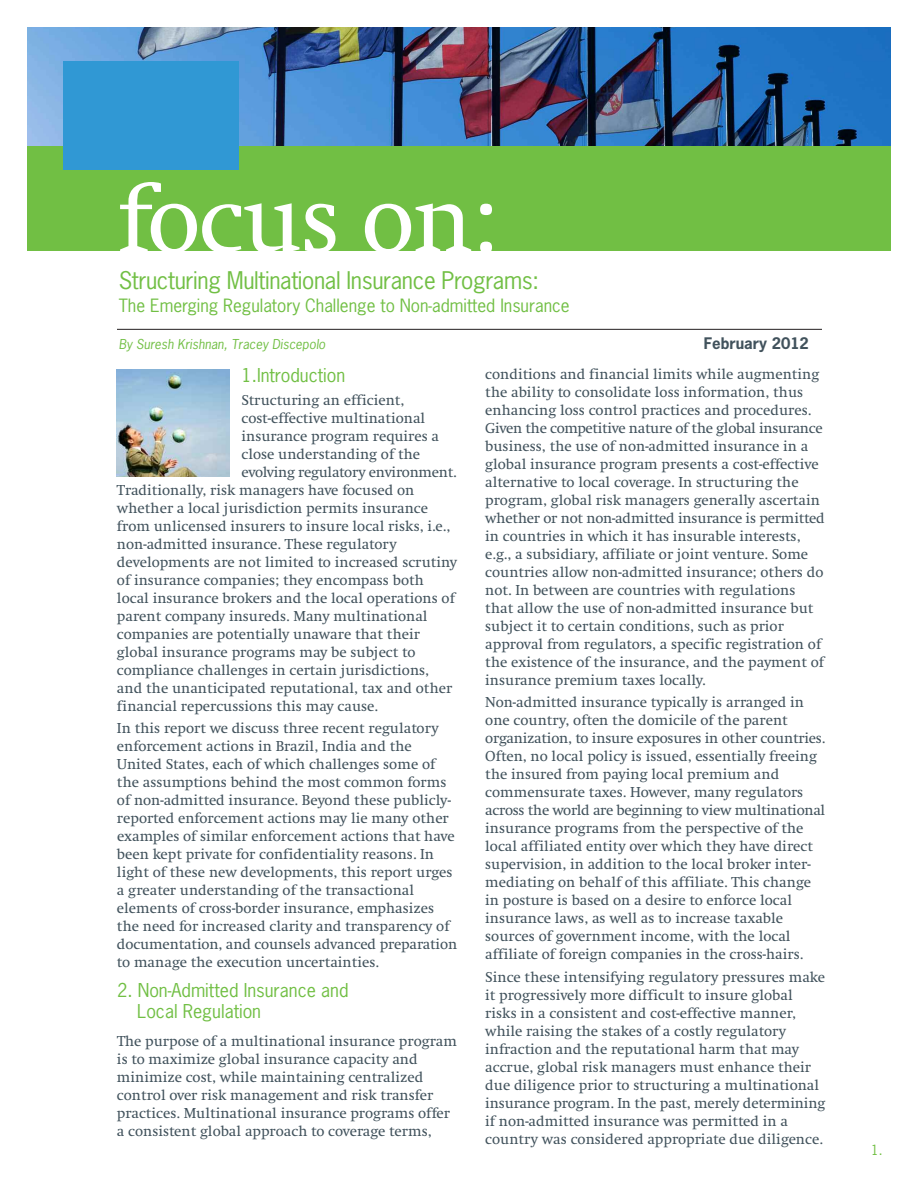
<style>
.page{position:relative;width:918px;height:1188px;background:#fff}
.page>*{position:absolute;margin:0;border:0;box-sizing:border-box;transform-origin:0 0}
.t1{font:99px "Swift EF";letter-spacing:-.02em;color:#fff}
.t2{font:22.95px "News Gothic";letter-spacing:-.015em;color:#71bf44}
.t3{font:18px/21.6px "News Gothic";color:#71bf44}
.t4{font:17.25px "News Gothic";color:#71bf44}
.t5{font:15px/18px "Swift EF";color:#41525c}
.t6{font:15px "Swift EF";letter-spacing:-.02em;color:#41525c}
.t7{font:700 15px "News Gothic";color:#41525c}
.t8{font:13.2px "News Gothic";color:#71bf44}
.t9{font:italic 12.9px "News Gothic";letter-spacing:.005em;color:#71bf44}
</style>
<div class="page">
<img style="left:27px;top:27px;width:864px;height:119px">
<div style="left:27px;top:146px;width:864px;height:105px;background:#71bf44"></div>
<div style="left:64px;top:61px;width:175px;height:109px;background:#3098d4"></div>
<hr style="left:117px;top:329px;width:705px;height:1px;background:#231f20">
<img style="left:117px;top:370px;width:112px;height:107px">
<h1 class="t1" style="left:117px;top:182px;width:380px">focus on:</h1>
<h2 class="t2" style="left:119px;top:268px;width:422px">Structuring Multinational Insurance Programs:</h2>
<p class="t4" style="left:119px;top:296px;width:452px">The Emerging Regulatory Challenge to Non-admitted Insurance</p>
<p class="t9" style="left:119px;top:337px;width:208px">By Suresh Krishnan, Tracey Discepolo</p>
<p class="t7" style="left:704px;top:335px;width:107px">February 2012</p>
<p class="t3" style="left:241px;top:365px;width:105px">1.Introduction</p>
<p class="t5" style="left:241px;top:392px;width:164px">Structuring an efficient,</p>
<p class="t5" style="left:241px;top:410px;width:185px">cost-effective multinational</p>
<p class="t5" style="left:241px;top:428px;width:199px">insurance program requires a</p>
<p class="t5" style="left:241px;top:446px;width:180px">close understanding of the</p>
<p class="t6" style="left:241px;top:466px;width:217px">evolving regulatory environment.</p>
<p class="t5" style="left:117px;top:482px;width:299px">Traditionally, risk managers have focused on</p>
<p class="t5" style="left:117px;top:500px;width:313px">whether a local jurisdiction permits insurance</p>
<p class="t5" style="left:117px;top:518px;width:335px">from unlicensed insurers to insure local risks, i.e.,</p>
<p class="t5" style="left:117px;top:536px;width:281px">non-admitted insurance. These regulatory</p>
<p class="t5" style="left:117px;top:554px;width:342px">developments are not limited to increased scrutiny</p>
<p class="t5" style="left:117px;top:572px;width:309px">of insurance companies; they encompass both</p>
<p class="t5" style="left:117px;top:590px;width:339px">local insurance brokers and the local operations of</p>
<p class="t5" style="left:117px;top:608px;width:312px">parent company insureds. Many multinational</p>
<p class="t5" style="left:117px;top:626px;width:304px">companies are potentially unaware that their</p>
<p class="t5" style="left:117px;top:644px;width:300px">global insurance programs may be subject to</p>
<p class="t5" style="left:117px;top:662px;width:314px">compliance challenges in certain jurisdictions,</p>
<p class="t5" style="left:117px;top:680px;width:337px">and the unanticipated reputational, tax and other</p>
<p class="t5" style="left:117px;top:698px;width:263px">financial repercussions this may cause.</p>
<p class="t5" style="left:117px;top:721px;width:342px">In this report we discuss three recent regulatory enforcement actions in Brazil, India and the United States, each of which challenges some of the assumptions behind the most common forms of non-admitted insurance. Beyond these publicly&shy;reported enforcement actions may lie many other examples of similar enforcement actions that have been kept private for confidentiality reasons. In light of these new developments, this report urges a greater understanding of the transactional elements of cross-border insurance, emphasizes the need for increased clarity and transparency of documentation, and counsels advanced preparation to manage the execution uncertainties.</p>
<p class="t3" style="left:137px;top:980px;width:213px;text-indent:-20px">2. Non-Admitted Insurance and<br>Local Regulation</p>
<p class="t5" style="left:117px;top:1033px;width:341px">The purpose of a multinational insurance program is to maximize global insurance capacity and minimize cost, while maintaining centralized control over risk management and risk transfer practices. Multinational insurance programs offer a consistent global approach to coverage terms,</p>
<p class="t5" style="left:485px;top:366px;width:341px">conditions and financial limits while augmenting the ability to consolidate loss information, thus enhancing loss control practices and procedures.<br>Given the competitive nature of the global insurance business, the use of non-admitted insurance in a global insurance program presents a cost-effective alternative to local coverage. In structuring the program, global risk managers generally ascertain whether or not non-admitted insurance is permitted in countries in which it has insurable interests, e.g., a subsidiary, affiliate or joint venture. Some countries allow non-admitted insurance; others do not. In between are countries with regulations that allow the use of non-admitted insurance but subject it to certain conditions, such as prior approval from regulators, a specific registration of the existence of the insurance, and the payment of insurance premium taxes locally.</p>
<p class="t5" style="left:485px;top:695px;width:342px">Non-admitted insurance typically is arranged in one country, often the domicile of the parent organization, to insure exposures in other countries.<br>Often, no local policy is issued, essentially freeing the insured from paying local premium and commensurate taxes. However, many regulators across the world are beginning to view multinational insurance programs from the perspective of the local affiliated entity over which they have direct supervision, in addition to the local broker inter&shy;mediating on behalf of this affiliate. This change in posture is based on a desire to enforce local insurance laws, as well as to increase taxable sources of government income, with the local affiliate of foreign companies in the cross-hairs.</p>
<p class="t5" style="left:485px;top:969px;width:342px">Since these intensifying regulatory pressures make it progressively more difficult to insure global risks in a consistent and cost-effective manner, while raising the stakes of a costly regulatory infraction and the reputational harm that may accrue, global risk managers must enhance their due diligence prior to structuring a multinational insurance program. In the past, merely determining if non-admitted insurance was permitted in a country was considered appropriate due diligence.</p>
<p class="t8" style="left:871px;top:1142px;width:13px">1.</p>
</div>
